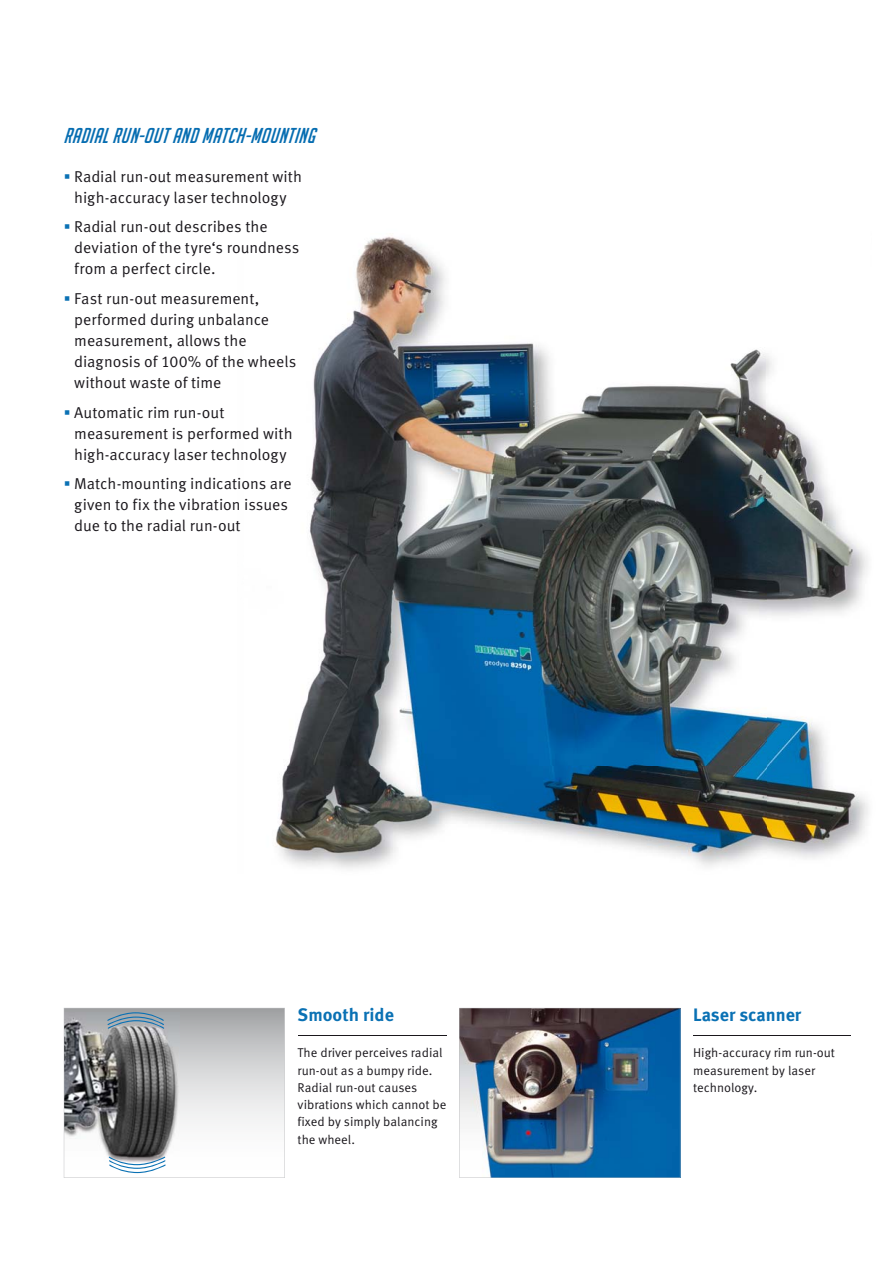
<style>
.page{position:relative;width:893px;height:1263px;background:#fff}
.page>*{position:absolute;margin:0;border:0;box-sizing:border-box;transform-origin:0 0}
.t1{font:italic 21px "Big Noodle Titling";color:#066db1}
.t2{font:700 18px "Meta Pro";color:#0a71b4}
.t3{font:15.75px/21px "Meta Pro";color:#1a171c}
.t4{font:12.75px/17.2px "Meta Pro";color:#1a171c}
.s1{color:#0a71b4}
</style>
<div class="page">
<img style="left:275px;top:236px;width:593px;height:633px">
<img style="left:459px;top:1008px;width:221px;height:170px">
<hr style="left:693px;top:1035px;width:157px;height:1px;background:#1a171c">
<hr style="left:298px;top:1035px;width:148px;height:1px;background:#1a171c">
<svg style="left:64px;top:1008px;width:221px;height:170px"></svg>
<h1 class="t1" style="left:64px;top:123px;width:256px">RADIAL RUN-OUT AND MATCH-MOUNTING</h1>
<p class="t3" style="left:64px;top:168px;width:240px;text-align:center"><span class="s1">▪</span> Radial run-out measurement with high-accuracy laser technology</p>
<p class="t3" style="left:74px;top:218px;width:227px;text-indent:-10px"><span class="s1">▪</span> Radial run-out describes the deviation of the tyre‘s roundness from a perfect circle.</p>
<p class="t3" style="left:74px;top:290px;width:224px;text-indent:-10px"><span class="s1">▪</span> Fast run-out measurement, performed during unbalance measurement, allows the diagnosis of 100% of the wheels without waste of time</p>
<p class="t3" style="left:74px;top:403px;width:220px;text-indent:-10px"><span class="s1">▪</span> Automatic rim run-out measurement is performed with high-accuracy laser technology</p>
<p class="t3" style="left:74px;top:475px;width:219px;text-indent:-10px"><span class="s1">▪</span> Match-mounting indications are given to fix the vibration issues due to the radial run-out</p>
<p class="t2" style="left:298px;top:1008px;width:98px">Smooth ride</p>
<p class="t4" style="left:298px;top:1046px;width:150px">The driver perceives radial run-out as a bumpy ride.<br>Radial run-out causes vibrations which cannot be fixed by simply balancing the wheel.</p>
<p class="t2" style="left:693px;top:1008px;width:110px">Laser scanner</p>
<p class="t4" style="left:693px;top:1046px;width:143px">High-accuracy rim run-out measurement by laser technology.</p>
</div>
